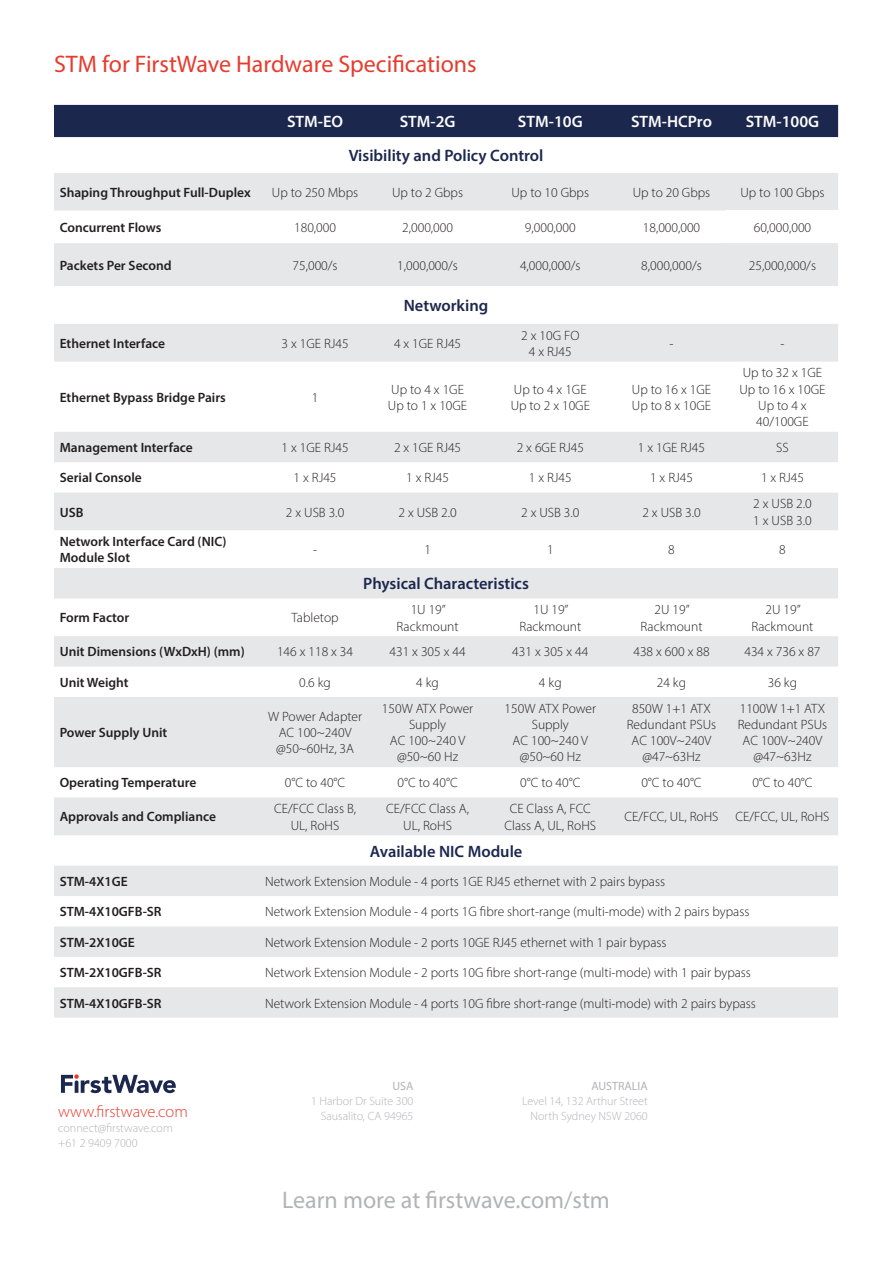
<style>
.page{position:relative;width:893px;height:1263px;background:#fff}
.page>*{position:absolute;margin:0;border:0;box-sizing:border-box;transform-origin:0 0}
.t1{font:24px "Myriad Pro";color:#e73b2e}
.t2{font:24px "Myriad Pro";color:#b2b3b7}
.t3{font:600 16.5px "Myriad Pro";color:#1c274d}
.t4{font:600 16.5px "Myriad Pro";color:#fcfcfc}
.t5{font:300 16.5px "Myriad Pro";color:#e73b2e}
.t6{font:300 13.5px/16.2px "Myriad Pro";color:#231f20;text-align:center}
.t7{font:600 13.5px/16.2px "Myriad Pro";color:#231f20}
.t8{font:300 12px "Myriad Pro";color:#b2b3b7}
.t9{font:12px "Myriad Pro";color:#b2b3b7}
</style>
<div class="page">
<svg style="left:61px;top:1074px;width:115px;height:19px"></svg>
<div style="left:54px;top:105px;width:784px;height:32px;background:#1c274d"></div>
<div style="left:54px;top:173px;width:784px;height:38px;background:#e6e7e9"></div>
<div style="left:54px;top:243px;width:784px;height:43px;background:#e6e7e9"></div>
<svg style="left:54px;top:324px;width:784px;height:694px;fill:#e6e7e9"></svg>
<p class="t1" style="left:54px;top:49px;width:424px">STM for FirstWave Hardware Specifications</p>
<p class="t4" style="left:287px;top:111px;width:58px">STM-EO</p>
<p class="t4" style="left:400px;top:111px;width:57px">STM-2G</p>
<p class="t4" style="left:518px;top:111px;width:66px">STM-10G</p>
<p class="t4" style="left:631px;top:111px;width:82px">STM-HCPro</p>
<p class="t4" style="left:746px;top:111px;width:75px">STM-100G</p>
<p class="t3" style="left:349px;top:145px;width:196px">Visibility and Policy Control</p>
<p class="t7" style="left:60px;top:184px;width:193px">Shaping Throughput Full-Duplex</p>
<p class="t6" style="left:272px;top:184px;width:88px">Up to 250 Mbps</p>
<p class="t6" style="left:392px;top:184px;width:72px">Up to 2 Gbps</p>
<p class="t6" style="left:511px;top:184px;width:79px">Up to 10 Gbps</p>
<p class="t6" style="left:633px;top:184px;width:79px">Up to 20 Gbps</p>
<p class="t6" style="left:740px;top:184px;width:86px">Up to 100 Gbps</p>
<p class="t7" style="left:60px;top:219px;width:103px">Concurrent Flows</p>
<p class="t6" style="left:294px;top:219px;width:43px">180,000</p>
<p class="t6" style="left:402px;top:219px;width:52px">2,000,000</p>
<p class="t6" style="left:525px;top:219px;width:52px">9,000,000</p>
<p class="t6" style="left:643px;top:219px;width:59px">18,000,000</p>
<p class="t6" style="left:754px;top:219px;width:59px">60,000,000</p>
<p class="t7" style="left:60px;top:257px;width:114px">Packets Per Second</p>
<p class="t6" style="left:293px;top:257px;width:47px">75,000/s</p>
<p class="t6" style="left:397px;top:257px;width:62px">1,000,000/s</p>
<p class="t6" style="left:520px;top:257px;width:62px">4,000,000/s</p>
<p class="t6" style="left:641px;top:257px;width:62px">8,000,000/s</p>
<p class="t6" style="left:749px;top:257px;width:69px">25,000,000/s</p>
<p class="t3" style="left:404px;top:295px;width:86px">Networking</p>
<p class="t7" style="left:60px;top:335px;width:107px">Ethernet Interface</p>
<p class="t6" style="left:281px;top:335px;width:69px">3 x 1GE RJ45</p>
<p class="t6" style="left:394px;top:335px;width:69px">4 x 1GE RJ45</p>
<p class="t6" style="left:521px;top:327px;width:60px">2 x 10G FO<br>4 x RJ45</p>
<p class="t6" style="left:669px;top:335px;width:6px">-</p>
<p class="t6" style="left:780px;top:335px;width:6px">-</p>
<p class="t7" style="left:60px;top:389px;width:168px">Ethernet Bypass Bridge Pairs</p>
<p class="t6" style="left:312px;top:389px;width:8px">1</p>
<p class="t6" style="left:391px;top:381px;width:74px">Up to 4 x 1GE</p>
<p class="t6" style="left:388px;top:397px;width:81px">Up to 1 x 10GE</p>
<p class="t6" style="left:514px;top:381px;width:74px">Up to 4 x 1GE</p>
<p class="t6" style="left:511px;top:397px;width:81px">Up to 2 x 10GE</p>
<p class="t6" style="left:632px;top:381px;width:81px">Up to 16 x 1GE</p>
<p class="t6" style="left:632px;top:397px;width:81px">Up to 8 x 10GE</p>
<p class="t6" style="left:743px;top:365px;width:81px">Up to 32 x 1GE</p>
<p class="t6" style="left:739px;top:381px;width:87px">Up to 16 x 10GE</p>
<p class="t6" style="left:758px;top:397px;width:50px">Up to 4 x</p>
<p class="t6" style="left:756px;top:413px;width:54px">40/100GE</p>
<p class="t7" style="left:60px;top:439px;width:135px">Management Interface</p>
<p class="t6" style="left:281px;top:439px;width:69px">1 x 1GE RJ45</p>
<p class="t6" style="left:394px;top:439px;width:69px">2 x 1GE RJ45</p>
<p class="t6" style="left:517px;top:439px;width:69px">2 x 6GE RJ45</p>
<p class="t6" style="left:638px;top:439px;width:69px">1 x 1GE RJ45</p>
<p class="t6" style="left:776px;top:439px;width:14px">SS</p>
<p class="t7" style="left:60px;top:469px;width:84px">Serial Console</p>
<p class="t6" style="left:294px;top:470px;width:44px">1 x RJ45</p>
<p class="t6" style="left:406px;top:470px;width:44px">1 x RJ45</p>
<p class="t6" style="left:529px;top:470px;width:44px">1 x RJ45</p>
<p class="t6" style="left:650px;top:470px;width:44px">1 x RJ45</p>
<p class="t6" style="left:761px;top:470px;width:44px">1 x RJ45</p>
<p class="t7" style="left:60px;top:503px;width:25px">USB</p>
<p class="t6" style="left:286px;top:504px;width:60px">2 x USB 3.0</p>
<p class="t6" style="left:398px;top:504px;width:60px">2 x USB 2.0</p>
<p class="t6" style="left:521px;top:504px;width:60px">2 x USB 3.0</p>
<p class="t6" style="left:642px;top:504px;width:60px">2 x USB 3.0</p>
<p class="t6" style="left:753px;top:496px;width:60px;text-align:left">2 x USB 2.0<br>1 x USB 3.0</p>
<p class="t7" style="left:60px;top:533px;width:168px">Network Interface Card (NIC)<br>Module Slot</p>
<p class="t6" style="left:313px;top:541px;width:6px">-</p>
<p class="t6" style="left:424px;top:541px;width:8px">1</p>
<p class="t6" style="left:547px;top:541px;width:8px">1</p>
<p class="t6" style="left:668px;top:541px;width:8px">8</p>
<p class="t6" style="left:779px;top:541px;width:8px">8</p>
<p class="t3" style="left:363px;top:573px;width:167px">Physical Characteristics</p>
<p class="t7" style="left:60px;top:609px;width:71px">Form Factor</p>
<p class="t6" style="left:292px;top:610px;width:49px">Tabletop</p>
<p class="t6" style="left:411px;top:601px;width:37px">1U 19”</p>
<p class="t6" style="left:397px;top:618px;width:63px">Rackmount</p>
<p class="t6" style="left:533px;top:601px;width:37px">1U 19”</p>
<p class="t6" style="left:519px;top:618px;width:63px">Rackmount</p>
<p class="t6" style="left:655px;top:601px;width:37px">2U 19”</p>
<p class="t6" style="left:640px;top:618px;width:63px">Rackmount</p>
<p class="t6" style="left:766px;top:601px;width:37px">2U 19”</p>
<p class="t6" style="left:751px;top:618px;width:63px">Rackmount</p>
<p class="t7" style="left:60px;top:643px;width:187px">Unit Dimensions (WxDxH) (mm)</p>
<p class="t6" style="left:277px;top:644px;width:78px">146 x 118 x 34</p>
<p class="t6" style="left:390px;top:644px;width:78px">431 x 305 x 44</p>
<p class="t6" style="left:512px;top:644px;width:78px">431 x 305 x 44</p>
<p class="t6" style="left:633px;top:644px;width:78px">438 x 600 x 88</p>
<p class="t6" style="left:744px;top:644px;width:78px">434 x 736 x 87</p>
<p class="t7" style="left:60px;top:674px;width:70px">Unit Weight</p>
<p class="t6" style="left:299px;top:674px;width:33px">0.6 kg</p>
<p class="t6" style="left:416px;top:674px;width:24px">4 kg</p>
<p class="t6" style="left:539px;top:674px;width:24px">4 kg</p>
<p class="t6" style="left:657px;top:674px;width:31px">24 kg</p>
<p class="t6" style="left:768px;top:674px;width:31px">36 kg</p>
<p class="t7" style="left:60px;top:724px;width:109px">Power Supply Unit</p>
<p class="t6" style="left:382px;top:700px;width:93px">150W ATX Power</p>
<p class="t6" style="left:409px;top:716px;width:39px">Supply</p>
<p class="t6" style="left:390px;top:732px;width:77px">AC 100~240 V</p>
<p class="t6" style="left:397px;top:749px;width:63px">@50~60 Hz</p>
<p class="t6" style="left:505px;top:700px;width:93px">150W ATX Power</p>
<p class="t6" style="left:532px;top:716px;width:39px">Supply</p>
<p class="t6" style="left:513px;top:732px;width:77px">AC 100~240 V</p>
<p class="t6" style="left:520px;top:749px;width:63px">@50~60 Hz</p>
<p class="t6" style="left:632px;top:700px;width:80px">850W 1+1 ATX</p>
<p class="t6" style="left:627px;top:716px;width:91px">Redundant PSUs</p>
<p class="t6" style="left:632px;top:732px;width:81px">AC 100V~240V</p>
<p class="t6" style="left:642px;top:749px;width:60px">@47~63Hz</p>
<p class="t6" style="left:740px;top:700px;width:87px">1100W 1+1 ATX</p>
<p class="t6" style="left:738px;top:716px;width:91px">Redundant PSUs</p>
<p class="t6" style="left:743px;top:732px;width:81px">AC 100V~240V</p>
<p class="t6" style="left:753px;top:749px;width:60px">@47~63Hz</p>
<p class="t6" style="left:268px;top:708px;width:96px">W Power Adapter</p>
<p class="t6" style="left:279px;top:724px;width:74px">AC 100~240V</p>
<p class="t6" style="left:276px;top:741px;width:80px">@50~60Hz, 3A</p>
<p class="t7" style="left:60px;top:774px;width:138px">Operating Temperature</p>
<p class="t6" style="left:285px;top:775px;width:62px">0°C to 40°C</p>
<p class="t6" style="left:397px;top:775px;width:62px">0°C to 40°C</p>
<p class="t6" style="left:520px;top:775px;width:62px">0°C to 40°C</p>
<p class="t6" style="left:641px;top:775px;width:62px">0°C to 40°C</p>
<p class="t6" style="left:752px;top:775px;width:62px">0°C to 40°C</p>
<p class="t7" style="left:60px;top:808px;width:158px">Approvals and Compliance</p>
<p class="t6" style="left:274px;top:801px;width:83px">CE/FCC Class B,</p>
<p class="t6" style="left:291px;top:817px;width:50px">UL, RoHS</p>
<p class="t6" style="left:386px;top:801px;width:85px">CE/FCC Class A,</p>
<p class="t6" style="left:403px;top:817px;width:50px">UL, RoHS</p>
<p class="t6" style="left:510px;top:801px;width:83px">CE Class A, FCC</p>
<p class="t6" style="left:505px;top:817px;width:93px">Class A, UL, RoHS</p>
<p class="t6" style="left:624px;top:809px;width:96px">CE/FCC, UL, RoHS</p>
<p class="t6" style="left:735px;top:809px;width:96px">CE/FCC, UL, RoHS</p>
<p class="t3" style="left:370px;top:841px;width:154px">Available NIC Module</p>
<p class="t7" style="left:60px;top:873px;width:69px">STM-4X1GE</p>
<p class="t6" style="left:265px;top:873px;width:401px">Network Extension Module - 4 ports 1GE RJ45 ethernet with 2 pairs bypass</p>
<p class="t7" style="left:60px;top:903px;width:103px">STM-4X10GFB-SR</p>
<p class="t6" style="left:265px;top:903px;width:486px">Network Extension Module - 4 ports 1G fibre short-range (multi-mode) with 2 pairs bypass</p>
<p class="t7" style="left:60px;top:934px;width:77px">STM-2X10GE</p>
<p class="t6" style="left:265px;top:934px;width:403px">Network Extension Module - 2 ports 10GE RJ45 ethernet with 1 pair bypass</p>
<p class="t7" style="left:60px;top:964px;width:103px">STM-2X10GFB-SR</p>
<p class="t6" style="left:265px;top:964px;width:487px">Network Extension Module - 2 ports 10G fibre short-range (multi-mode) with 1 pair bypass</p>
<p class="t7" style="left:60px;top:994px;width:103px">STM-4X10GFB-SR</p>
<p class="t6" style="left:265px;top:995px;width:492px">Network Extension Module - 4 ports 10G fibre short-range (multi-mode) with 2 pairs bypass</p>
<p class="t5" style="left:58px;top:1102px;width:131px">www.firstwave.com</p>
<p class="t8" style="left:58px;top:1121px;width:116px">connect@firstwave.com</p>
<p class="t8" style="left:58px;top:1136px;width:81px">+61 2 9409 7000</p>
<p class="t9" style="left:392px;top:1078px;width:23px">USA</p>
<p class="t8" style="left:311px;top:1093px;width:104px">1 Harbor Dr Suite 300</p>
<p class="t8" style="left:321px;top:1108px;width:94px">Sausalito, CA 94965</p>
<p class="t9" style="left:591px;top:1078px;width:58px">AUSTRALIA</p>
<p class="t8" style="left:522px;top:1093px;width:127px">Level 14, 132 Arthur Street</p>
<p class="t8" style="left:530px;top:1108px;width:119px">North Sydney NSW 2060</p>
<p class="t2" style="left:282px;top:1185px;width:329px">Learn more at firstwave.com/stm</p>
</div>
